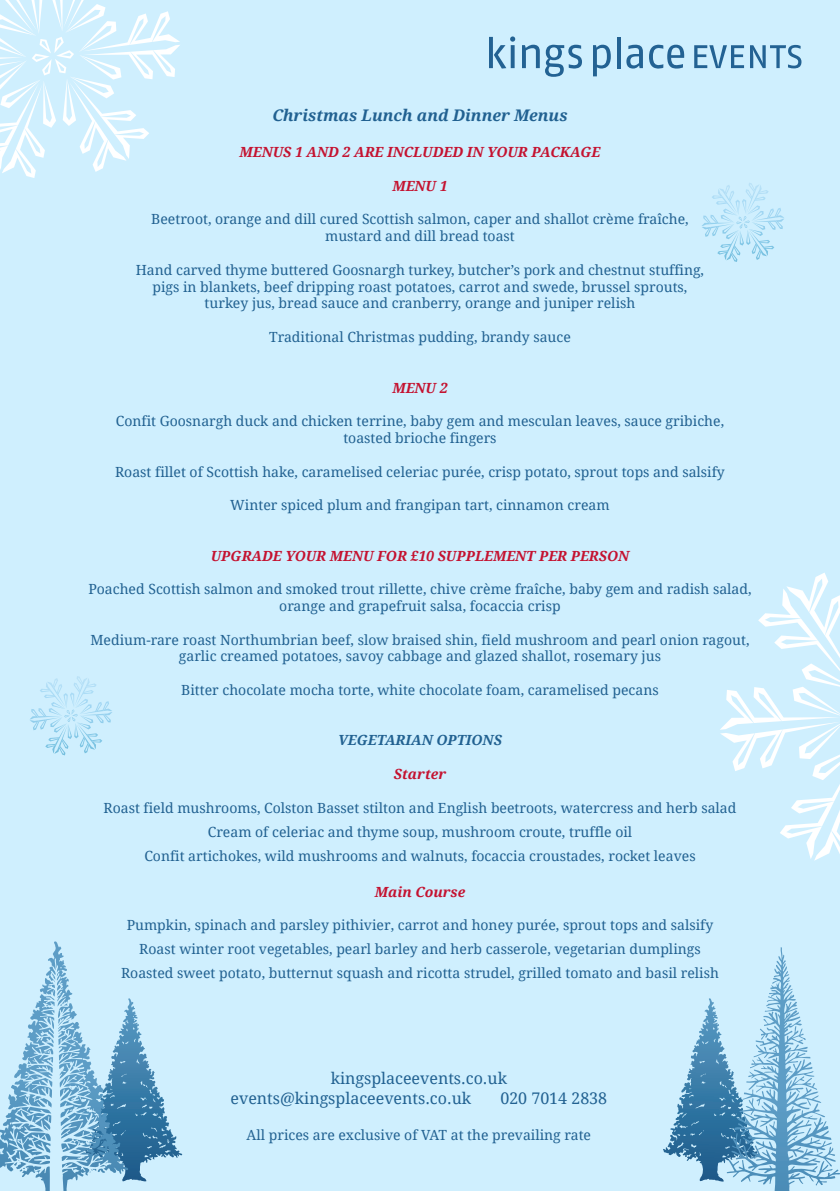
<style>
.page{position:relative;width:840px;height:1191px;background:#fff}
.page>*{position:absolute;margin:0;border:0;box-sizing:border-box;transform-origin:0 0}
.t1{font:16px "Droid Serif";color:#216191}
.t2{font:italic 700 16px "Droid Serif";color:#216191}
.t3{font:14px/16.8px "Droid Serif";color:#216191;text-align:center}
.t4{font:italic 700 14px "Droid Serif";color:#c41230}
.t5{font:italic 700 14px "Droid Serif";color:#216191}
</style>
<div class="page">
<div style="left:0;top:0;width:839px;height:1191px;background:#cfeffe"></div>
<svg style="left:488px;top:36px;width:27px;height:33px"></svg>
<svg style="left:521px;top:45px;width:60px;height:32px;background:#94bed9"></svg>
<svg style="left:592px;top:45px;width:18px;height:31px"></svg>
<svg style="left:616px;top:37px;width:4px;height:31px"></svg>
<svg style="left:626px;top:45px;width:16px;height:24px"></svg>
<svg style="left:648px;top:45px;width:36px;height:24px"></svg>
<svg style="left:693px;top:45px;width:50px;height:23px"></svg>
<svg style="left:749px;top:45px;width:52px;height:23px"></svg>
<svg style="left:0;top:0;width:180px;height:178px"></svg>
<svg style="left:719px;top:572px;width:120px;height:288px"></svg>
<svg style="left:107px;top:998px;width:22px;height:83px;background:#92c1dc"></svg>
<svg style="left:686px;top:998px;width:23px;height:82px;background:#94c2dd"></svg>
<svg style="left:48px;top:942px;width:24px;height:64px;background:#a1cee7"></svg>
<svg style="left:762px;top:947px;width:20px;height:88px;background:#aed7ed"></svg>
<svg style="left:29px;top:676px;width:83px;height:73px;background:#c5e9fb"></svg>
<svg style="left:701px;top:183px;width:83px;height:73px;background:#c5e9fb"></svg>
<p class="t2" style="left:272px;top:106px;width:296px">Christmas Lunch and Dinner Menus</p>
<p class="t4" style="left:239px;top:144px;width:362px">MENUS 1 AND 2 ARE INCLUDED IN YOUR PACKAGE</p>
<p class="t4" style="left:392px;top:178px;width:57px">MENU 1</p>
<p class="t3" style="left:151px;top:211px;width:538px">Beetroot, orange and dill cured Scottish salmon, caper and shallot crème fraîche,</p>
<p class="t3" style="left:325px;top:228px;width:191px">mustard and dill bread toast</p>
<p class="t3" style="left:136px;top:262px;width:569px">Hand carved thyme buttered Goosnargh turkey, butcher’s pork and chestnut stuffing,</p>
<p class="t3" style="left:152px;top:278px;width:536px">pigs in blankets, beef dripping roast potatoes, carrot and swede, brussel sprouts,</p>
<p class="t3" style="left:204px;top:295px;width:432px">turkey jus, bread sauce and cranberry, orange and juniper relish</p>
<p class="t3" style="left:269px;top:329px;width:303px">Traditional Christmas pudding, brandy sauce</p>
<p class="t4" style="left:392px;top:379px;width:57px">MENU 2</p>
<p class="t3" style="left:116px;top:413px;width:609px">Confit Goosnargh duck and chicken terrine, baby gem and mesculan leaves, sauce gribiche,</p>
<p class="t3" style="left:343px;top:430px;width:155px">toasted brioche fingers</p>
<p class="t3" style="left:115px;top:463px;width:611px">Roast fillet of Scottish hake, caramelised celeriac purée, crisp potato, sprout tops and salsify</p>
<p class="t3" style="left:230px;top:497px;width:381px">Winter spiced plum and frangipan tart, cinnamon cream</p>
<p class="t4" style="left:211px;top:547px;width:419px">UPGRADE YOUR MENU FOR £10 SUPPLEMENT PER PERSON</p>
<p class="t3" style="left:88px;top:581px;width:664px">Poached Scottish salmon and smoked trout rillette, chive crème fraîche, baby gem and radish salad, orange and grapefruit salsa, focaccia crisp</p>
<p class="t3" style="left:90px;top:631px;width:660px">Medium-rare roast Northumbrian beef, slow braised shin, field mushroom and pearl onion ragout, garlic creamed potatoes, savoy cabbage and glazed shallot, rosemary jus</p>
<p class="t3" style="left:181px;top:682px;width:478px">Bitter chocolate mocha torte, white chocolate foam, caramelised pecans</p>
<p class="t5" style="left:338px;top:732px;width:165px">VEGETARIAN OPTIONS</p>
<p class="t4" style="left:393px;top:766px;width:54px">Starter</p>
<p class="t3" style="left:103px;top:799px;width:634px">Roast field mushrooms, Colston Basset stilton and English beetroots, watercress and herb salad</p>
<p class="t3" style="left:208px;top:823px;width:426px">Cream of celeriac and thyme soup, mushroom croute, truffle oil</p>
<p class="t3" style="left:144px;top:847px;width:552px">Confit artichokes, wild mushrooms and walnuts, focaccia croustades, rocket leaves</p>
<p class="t4" style="left:374px;top:883px;width:92px">Main Course</p>
<p class="t3" style="left:127px;top:917px;width:587px">Pumpkin, spinach and parsley pithivier, carrot and honey purée, sprout tops and salsify</p>
<p class="t3" style="left:139px;top:941px;width:562px">Roast winter root vegetables, pearl barley and herb casserole, vegetarian dumplings</p>
<p class="t3" style="left:121px;top:965px;width:599px">Roasted sweet potato, butternut squash and ricotta strudel, grilled tomato and basil relish</p>
<p class="t1" style="left:330px;top:1069px;width:178px">kingsplaceevents.co.uk</p>
<p class="t1" style="left:230px;top:1088px;width:242px">events@kingsplaceevents.co.uk</p>
<p class="t1" style="left:500px;top:1088px;width:108px">020 7014 2838</p>
<p class="t3" style="left:246px;top:1126px;width:346px">All prices are exclusive of VAT at the prevailing rate</p>
</div>
